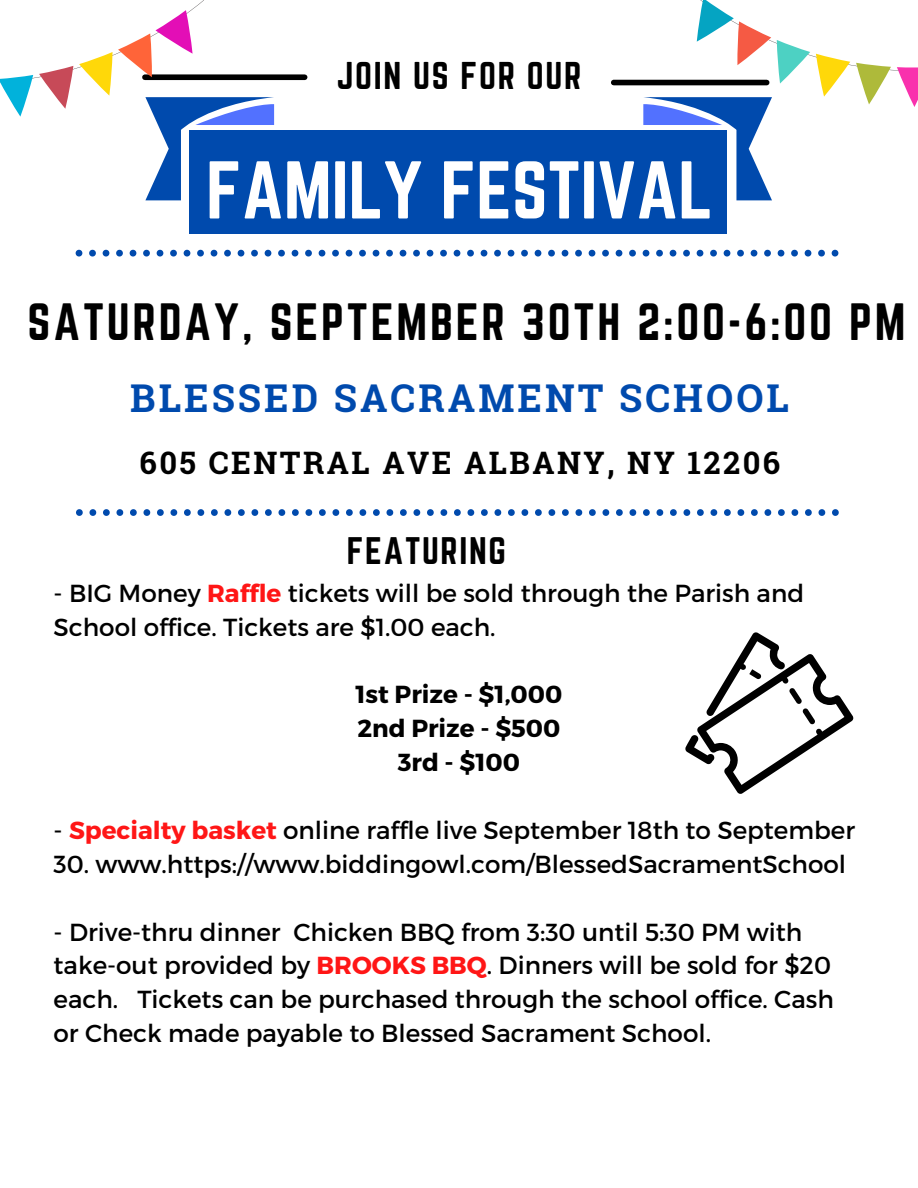
<style>
.page{position:relative;width:918px;height:1188px;background:#fff}
.page>*{position:absolute;margin:0;border:0;box-sizing:border-box;transform-origin:0 0}
.t1{font:71.55px "Norwester";color:#fff}
.t2{font:45.9px "Norwester";letter-spacing:.06em;color:#000}
.t3{font:700 38.25px "Roboto Slab";letter-spacing:.08em;color:#004aad}
.t4{font:33.9px "Norwester";letter-spacing:.05em;color:#000}
.t5{font:33.6px "Norwester";letter-spacing:.05em;color:#000}
.t6{font:700 31.05px "Roboto Slab";letter-spacing:.08em;color:#000}
.t7{font:24.6px/33.9px "Montserrat";color:#000}
.t8{font:700 24.6px "Montserrat";color:#000}
.s1{font-weight:700;color:#ff1616}
</style>
<div class="page">
<div style="left:145px;top:74px;width:160px;height:6px;background:#000"></div>
<div style="left:614px;top:80px;width:153px;height:5px;background:#000"></div>
<div style="left:190px;top:130px;width:537px;height:103px;background:#004aad"></div>
<svg style="left:76px;top:509px;width:763px;height:7px"></svg>
<svg style="left:0;top:0;width:274px;height:200px"></svg>
<svg style="left:685px;top:632px;width:168px;height:162px"></svg>
<svg style="left:76px;top:250px;width:762px;height:7px"></svg>
<svg style="left:643px;top:0;width:275px;height:200px"></svg>
<p class="t4" style="left:337px;top:55px;width:246px">JOIN US FOR OUR</p>
<p class="t1" style="left:206px;top:147px;width:509px">FAMILY FESTIVAL</p>
<p class="t2" style="left:28px;top:295px;width:880px">SATURDAY, SEPTEMBER 30TH 2:00-6:00 PM</p>
<p class="t3" style="left:130px;top:372px;width:660px">BLESSED SACRAMENT SCHOOL</p>
<p class="t6" style="left:140px;top:442px;width:642px">605 CENTRAL AVE ALBANY, NY 12206</p>
<p class="t5" style="left:347px;top:531px;width:161px">FEATURING</p>
<p class="t7" style="left:54px;top:575px;width:752px">- BIG Money <span class="s1">Raffle</span> tickets will be sold through the Parish and<br>School office. Tickets are $1.00 each.</p>
<p class="t8" style="left:355px;top:679px;width:209px">1st Prize - $1,000</p>
<p class="t8" style="left:357px;top:713px;width:205px">2nd Prize - $500</p>
<p class="t8" style="left:398px;top:746px;width:124px">3rd - $100</p>
<p class="t7" style="left:54px;top:812px;width:803px">- <span class="s1">Specialty basket</span> online raffle live September 18th to September</p>
<p class="t7" style="left:54px;top:846px;width:794px">30. www.https://www.biddingowl.com/BlessedSacramentSchool</p>
<p class="t7" style="left:54px;top:914px;width:782px">- Drive-thru dinner Chicken BBQ from 3:30 until 5:30 PM with take-out provided by <span class="s1">BROOKS BBQ</span>. Dinners will be sold for $20 each. Tickets can be purchased through the school office. Cash or Check made payable to Blessed Sacrament School.</p>
</div>
